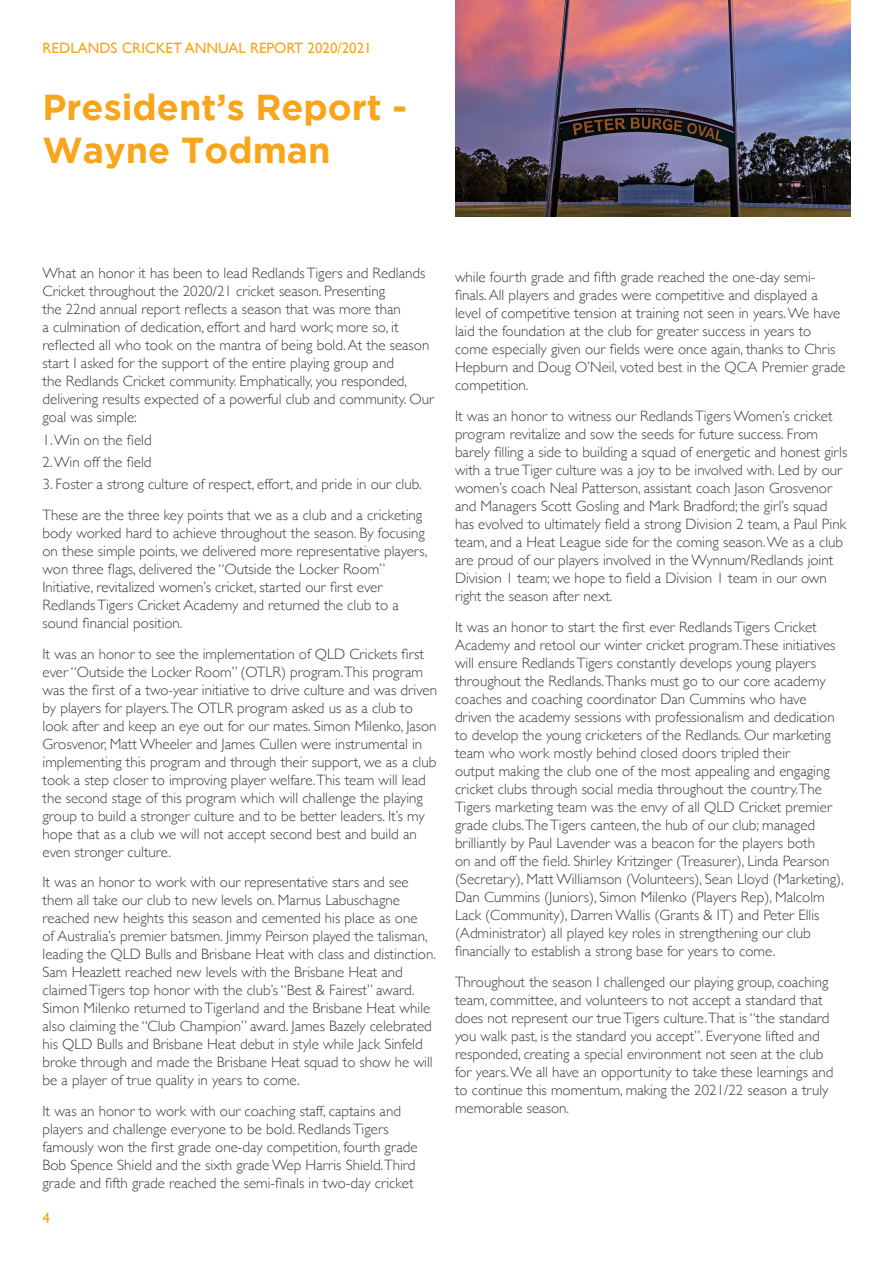
<style>
.page{position:relative;width:893px;height:1263px;background:#fff}
.page>*{position:absolute;margin:0;border:0;box-sizing:border-box;transform-origin:0 0}
.t1{font:700 36px/43.2px "Gotham";color:#f9a51b}
.t2{font:300 15px/18px "Gill Sans";color:#3e3e3f}
.t3{font:15px "Gill Sans";color:#f9a51b}
</style>
<div class="page">
<img style="left:455px;top:0;width:395px;height:217px">
<p class="t3" style="left:43px;top:39px;width:331px">REDLANDS CRICKET ANNUAL REPORT 2020/2021</p>
<h1 class="t1" style="left:43px;top:85px;width:366px">President’s Report -<br>Wayne Todman</h1>
<p class="t2" style="left:43px;top:264px;width:393px">What an honor it has been to lead Redlands Tigers and Redlands Cricket throughout the 2020/21 cricket season. Presenting<br>the 22nd annual report reflects a season that was more than<br>a culmination of dedication, effort and hard work; more so, it reflected all who took on the mantra of being bold. At the season start I asked for the support of the entire playing group and<br>the Redlands Cricket community. Emphatically, you responded, delivering results expected of a powerful club and community. Our goal was simple:</p>
<p class="t2" style="left:43px;top:430px;width:111px">1. Win on the field</p>
<p class="t2" style="left:43px;top:452px;width:110px">2. Win off the field</p>
<p class="t2" style="left:43px;top:468px;width:381px;line-height:30.8px">3. Foster a strong culture of respect, effort, and pride in our club.<br>These are the three key points that we as a club and a cricketing</p>
<p class="t2" style="left:43px;top:523px;width:386px">body worked hard to achieve throughout the season. By focusing on these simple points, we delivered more representative players, won three flags, delivered the “Outside the Locker Room” Initiative, revitalized women’s cricket, started our first ever Redlands Tigers Cricket Academy and returned the club to a sound financial position.</p>
<p class="t2" style="left:43px;top:644px;width:396px">It was an honor to see the implementation of QLD Crickets first ever “Outside the Locker Room” (OTLR) program.This program was the first of a two-year initiative to drive culture and was driven by players for players.The OTLR program asked us as a club to look after and keep an eye out for our mates. Simon Milenko, Jason Grosvenor, Matt Wheeler and James Cullen were instrumental in implementing this program and through their support, we as a club took a step closer to improving player welfare.This team will lead the second stage of this program which will challenge the playing group to build a stronger culture and to be better leaders. It’s my hope that as a club we will not accept second best and build an even stronger culture.</p>
<p class="t2" style="left:43px;top:873px;width:395px">It was an honor to work with our representative stars and see them all take our club to new levels on. Marnus Labuschagne reached new heights this season and cemented his place as one<br>of Australia’s premier batsmen. Jimmy Peirson played the talisman, leading the QLD Bulls and Brisbane Heat with class and distinction.<br>Sam Heazlett reached new levels with the Brisbane Heat and claimed Tigers top honor with the club’s “Best &amp; Fairest” award.<br>Simon Milenko returned to Tigerland and the Brisbane Heat while also claiming the “Club Champion” award. James Bazely celebrated his QLD Bulls and Brisbane Heat debut in style while Jack Sinfeld broke through and made the Brisbane Heat squad to show he will be a player of true quality in years to come.</p>
<p class="t2" style="left:43px;top:1101px;width:377px">It was an honor to work with our coaching staff, captains and players and challenge everyone to be bold. Redlands Tigers famously won the first grade one-day competition, fourth grade Bob Spence Shield and the sixth grade Wep Harris Shield.Third grade and fifth grade reached the semi-finals in two-day cricket</p>
<p class="t3" style="left:43px;top:1209px;width:9px">4</p>
<p class="t2" style="left:455px;top:268px;width:392px">while fourth grade and fifth grade reached the one-day semi&shy;finals. All players and grades were competitive and displayed a level of competitive tension at training not seen in years. We have laid the foundation at the club for greater success in years to come especially given our fields were once again, thanks to Chris Hepburn and Doug O’Neil, voted best in the QCA Premier grade competition.</p>
<p class="t2" style="left:455px;top:407px;width:394px">It was an honor to witness our Redlands Tigers Women’s cricket program revitalize and sow the seeds for future success. From barely filling a side to building a squad of energetic and honest girls with a true Tiger culture was a joy to be involved with. Led by our women’s coach Neal Patterson, assistant coach Jason Grosvenor and Managers Scott Gosling and Mark Bradford; the girl’s squad has evolved to ultimately field a strong Division 2 team, a Paul Pink team, and a Heat League side for the coming season. We as a club are proud of our players involved in the Wynnum/Redlands joint Division 1 team; we hope to field a Division 1 team in our own right the season after next.</p>
<p class="t2" style="left:455px;top:617px;width:390px">It was an honor to start the first ever Redlands Tigers Cricket Academy and retool our winter cricket program.These initiatives will ensure Redlands Tigers constantly develops young players throughout the Redlands.Thanks must go to our core academy coaches and coaching coordinator Dan Cummins who have driven the academy sessions with professionalism and dedication to develop the young cricketers of the Redlands. Our marketing team who work mostly behind closed doors tripled their<br>output making the club one of the most appealing and engaging cricket clubs through social media throughout the country.The Tigers marketing team was the envy of all QLD Cricket premier grade clubs.The Tigers canteen, the hub of our club; managed brilliantly by Paul Lavender was a beacon for the players both<br>on and off the field. Shirley Kritzinger (Treasurer), Linda Pearson (Secretary), Matt Williamson (Volunteers), Sean Lloyd (Marketing), Dan Cummins (Juniors), Simon Milenko (Players Rep), Malcolm Lack (Community), Darren Wallis (Grants &amp; IT) and Peter Ellis (Administrator) all played key roles in strengthening our club financially to establish a strong base for years to come.</p>
<p class="t2" style="left:455px;top:972px;width:380px">Throughout the season I challenged our playing group, coaching team, committee, and volunteers to not accept a standard that does not represent our true Tigers culture.That is “the standard you walk past, is the standard you accept”. Everyone lifted and responded, creating a special environment not seen at the club for years. We all have an opportunity to take these learnings and to continue this momentum, making the 2021/22 season a truly memorable season.</p>
</div>
